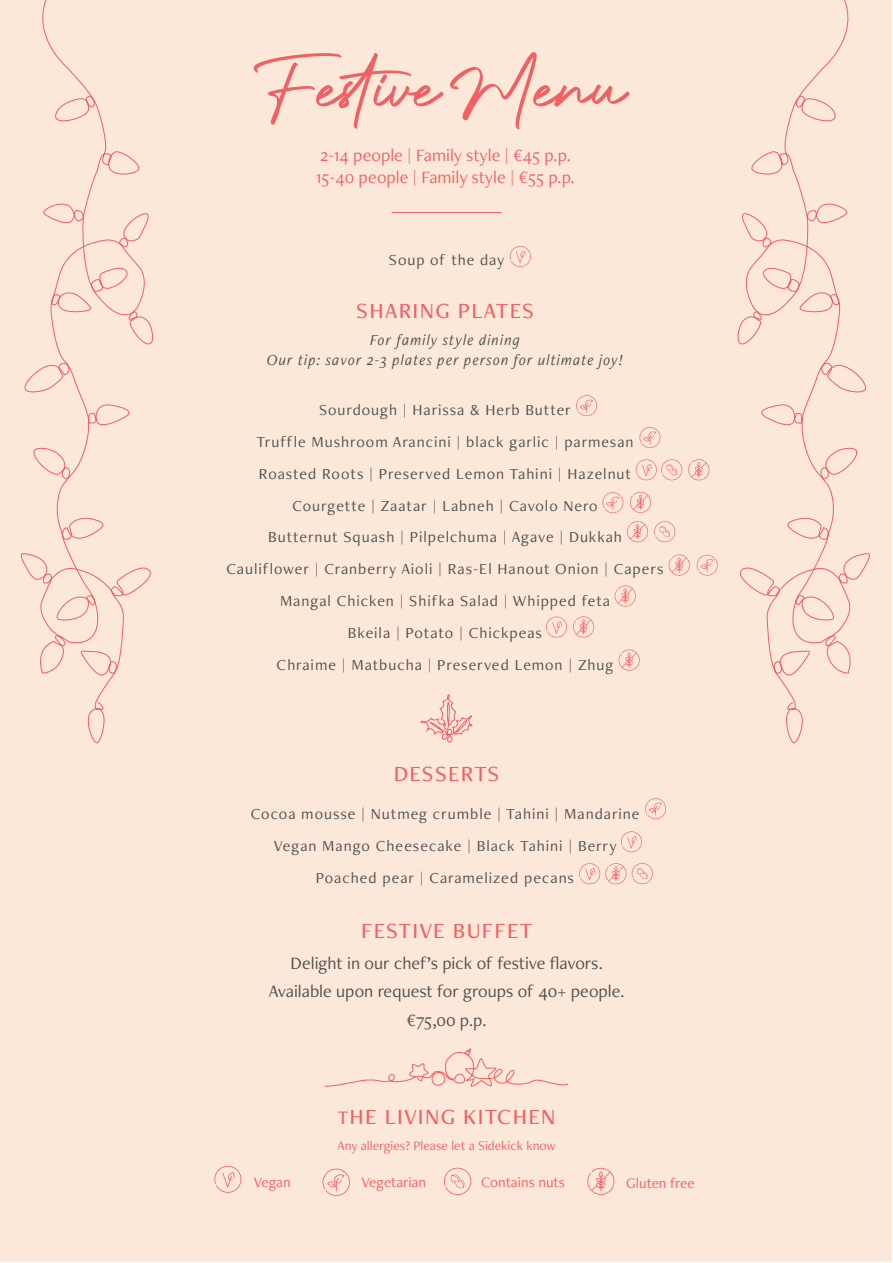
<style>
.page{position:relative;width:893px;height:1263px;background:#fff}
.page>*{position:absolute;margin:0;border:0;box-sizing:border-box;transform-origin:0 0}
.t1{font:95.4px "Authentic Signature";color:#f06165}
.t2{font:500 22.5px "Freight Neo Pro";letter-spacing:.06em;color:#f06165}
.t3{font:18px "Freight Neo Pro";color:#4d4d4f}
.t4{font:18px "Freight Neo Pro";color:#f06165}
.t5{font:15.9px "Freight Neo Pro";letter-spacing:.06em;color:#4d4e4f}
.t6{font:italic 15.9px "Freight Neo Pro";letter-spacing:.06em;color:#4d4e4f}
.t7{font:15px "Freight Neo Pro";color:#f06165}
.t8{font:13.5px "Freight Neo Pro";color:#f06165}
.s1{font-size:19.8px}
</style>
<div class="page">
<div style="left:1px;top:1px;width:891px;height:1261px;background:#fbe8d8"></div>
<svg style="left:324px;top:1048px;width:244px;height:39px"></svg>
<svg style="left:18px;top:0;width:139px;height:744px"></svg>
<svg style="left:734px;top:0;width:139px;height:744px"></svg>
<svg style="left:214px;top:1166px;width:27px;height:27px"></svg>
<svg style="left:323px;top:1169px;width:27px;height:27px"></svg>
<svg style="left:587px;top:1168px;width:27px;height:27px"></svg>
<svg style="left:444px;top:1168px;width:27px;height:27px"></svg>
<svg style="left:420px;top:694px;width:53px;height:49px"></svg>
<svg style="left:627px;top:521px;width:21px;height:21px"></svg>
<svg style="left:697px;top:555px;width:21px;height:21px"></svg>
<svg style="left:669px;top:554px;width:21px;height:22px"></svg>
<svg style="left:615px;top:585px;width:21px;height:22px"></svg>
<svg style="left:573px;top:616px;width:21px;height:21px"></svg>
<svg style="left:546px;top:616px;width:21px;height:21px"></svg>
<svg style="left:639px;top:427px;width:21px;height:21px"></svg>
<svg style="left:576px;top:395px;width:21px;height:21px"></svg>
<svg style="left:630px;top:492px;width:21px;height:21px"></svg>
<svg style="left:602px;top:492px;width:21px;height:21px"></svg>
<svg style="left:645px;top:798px;width:21px;height:21px"></svg>
<svg style="left:688px;top:459px;width:21px;height:21px"></svg>
<svg style="left:636px;top:459px;width:46px;height:21px"></svg>
<svg style="left:619px;top:649px;width:21px;height:22px"></svg>
<svg style="left:621px;top:831px;width:21px;height:21px"></svg>
<svg style="left:632px;top:863px;width:21px;height:21px"></svg>
<svg style="left:579px;top:863px;width:47px;height:21px"></svg>
<hr style="left:392px;top:212px;width:109px;height:1px;background:#f06165">
<svg style="left:654px;top:521px;width:21px;height:21px"></svg>
<svg style="left:510px;top:246px;width:21px;height:21px"></svg>
<p class="t1" style="left:268px;top:34px;width:359px">Festive Menu</p>
<p class="t4" style="left:320px;top:143px;width:252px">2-14 people | Family style | €45 p.p.</p>
<p class="t4" style="left:316px;top:165px;width:260px">15-40 people | Family style | €55 p.p.</p>
<p class="t5" style="left:389px;top:249px;width:117px">Soup of the day</p>
<p class="t2" style="left:356px;top:296px;width:179px">SHARING PLATES</p>
<p class="t6" style="left:370px;top:329px;width:152px">For family style dining</p>
<p class="t6" style="left:267px;top:349px;width:358px">Our tip: savor 2-3 plates per person for ultimate joy!</p>
<p class="t5" style="left:319px;top:399px;width:253px">Sourdough | Harissa &amp; Herb Butter</p>
<p class="t5" style="left:256px;top:431px;width:379px">Truffle Mushroom Arancini | black garlic | parmesan</p>
<p class="t5" style="left:259px;top:463px;width:374px">Roasted Roots | Preserved Lemon Tahini | Hazelnut</p>
<p class="t5" style="left:292px;top:495px;width:307px">Courgette | Zaatar | Labneh | Cavolo Nero</p>
<p class="t5" style="left:268px;top:526px;width:355px">Butternut Squash | Pilpelchuma | Agave | Dukkah</p>
<p class="t5" style="left:226px;top:558px;width:439px">Cauliflower | Cranberry Aioli | Ras-El Hanout Onion | Capers</p>
<p class="t5" style="left:280px;top:590px;width:331px">Mangal Chicken | Shifka Salad | Whipped feta</p>
<p class="t5" style="left:348px;top:622px;width:196px">Bkeila | Potato | Chickpeas</p>
<p class="t5" style="left:277px;top:653px;width:338px">Chraime | Matbucha | Preserved Lemon | Zhug</p>
<p class="t2" style="left:394px;top:759px;width:107px">DESSERTS</p>
<p class="t5" style="left:251px;top:803px;width:390px">Cocoa mousse | Nutmeg crumble | Tahini | Mandarine</p>
<p class="t5" style="left:274px;top:835px;width:344px">Vegan Mango Cheesecake | Black Tahini | Berry</p>
<p class="t5" style="left:316px;top:867px;width:260px">Poached pear | Caramelized pecans</p>
<p class="t2" style="left:361px;top:916px;width:173px">FESTIVE BUFFET</p>
<p class="t3" style="left:291px;top:950px;width:314px">Delight in our chef’s pick of festive flavors.</p>
<p class="t3" style="left:269px;top:979px;width:357px">Available upon request for groups of 40+ people.</p>
<p class="t3" style="left:407px;top:1008px;width:81px">€75,00 p.p.</p>
<p class="t2" style="left:337px;top:1102px;width:220px"><span class="s1">T</span>HE LIVING KITCHEN</p>
<p class="t8" style="left:338px;top:1136px;width:220px">Any allergies? Please let a Sidekick know</p>
<p class="t7" style="left:254px;top:1171px;width:38px">Vegan</p>
<p class="t7" style="left:361px;top:1171px;width:66px">Vegetarian</p>
<p class="t7" style="left:481px;top:1172px;width:85px">Contains nuts</p>
<p class="t7" style="left:626px;top:1173px;width:70px">Gluten free</p>
</div>
